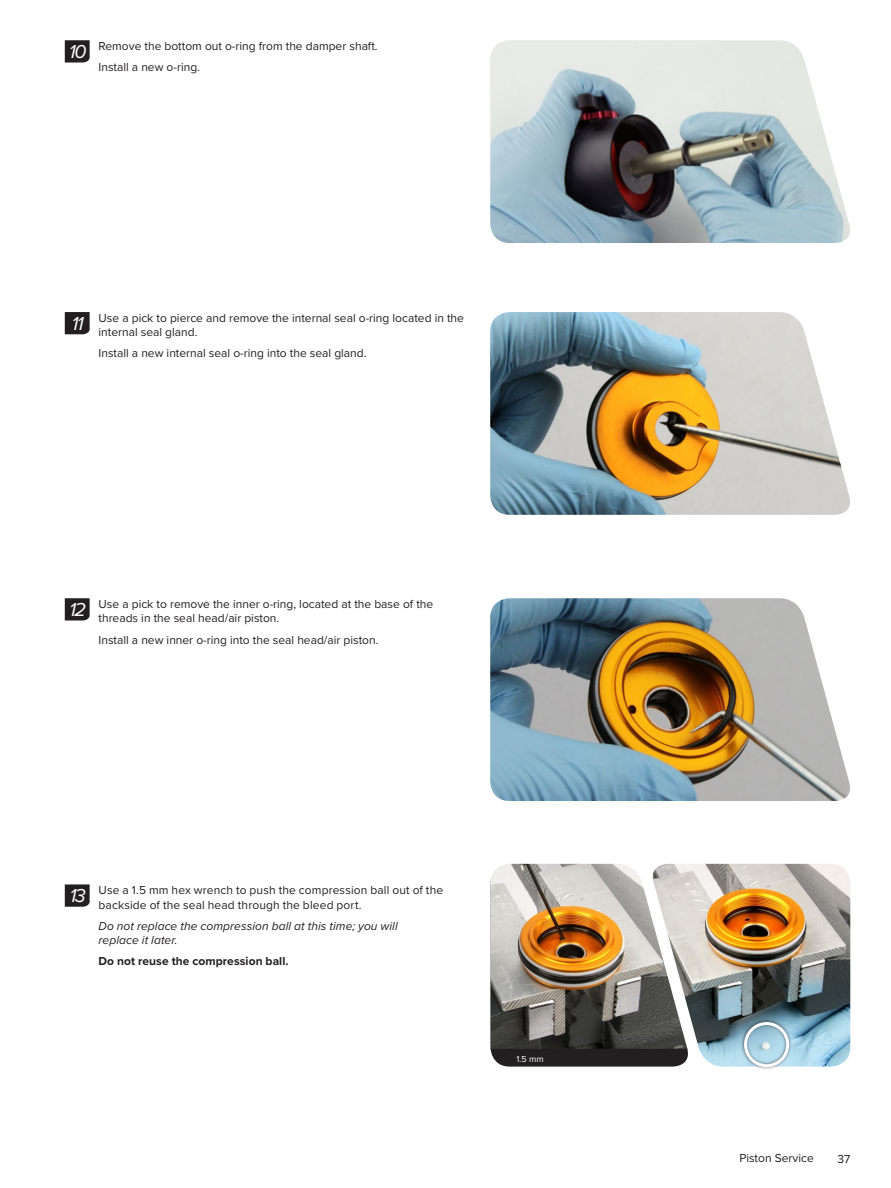
<style>
.page{position:relative;width:891px;height:1188px;background:#fff}
.page>*{position:absolute;margin:0;border:0;box-sizing:border-box;transform-origin:0 0}
.t1{font:italic 19.5px "Proxima Nova";letter-spacing:-.07em;color:#fff}
.Normal_Text{font:12px/14.4px "Proxima Nova";color:#231f20}
.Normal_Text-2{font:italic 12px/14.4px "Proxima Nova";letter-spacing:.01em;color:#231f20}
.Normal_Text-3{font:700 12px "Proxima Nova";letter-spacing:.005em;color:#231f20}
.Picture_Caption{font:9px "Proxima Nova";color:#fff}
</style>
<div class="page">
<img style="left:490px;top:40px;width:360px;height:203px">
<svg style="left:65px;top:40px;width:25px;height:23px"></svg>
<svg style="left:65px;top:312px;width:25px;height:22px"></svg>
<img style="left:490px;top:312px;width:360px;height:203px">
<svg style="left:65px;top:598px;width:25px;height:23px"></svg>
<img style="left:490px;top:598px;width:360px;height:203px">
<svg style="left:65px;top:884px;width:25px;height:23px"></svg>
<img style="left:490px;top:864px;width:159px;height:203px">
<img style="left:649px;top:864px;width:201px;height:203px">
<div style="left:741px;top:1019px;width:52px;height:52px;background:#231f20;opacity:.5"></div>
<div style="left:744px;top:1022px;width:45px;height:45px;border:3px solid #fff;border-radius:50%"></div>
<p class="t1" style="left:69px;top:40px;width:19px">10</p>
<p class="Normal_Text" style="left:99px;top:39px;width:281px">Remove the bottom out o-ring from the damper shaft.</p>
<p class="Normal_Text" style="left:99px;top:60px;width:103px">Install a new o-ring.</p>
<p class="t1" style="left:72px;top:312px;width:13px">11</p>
<p class="Normal_Text" style="left:99px;top:311px;width:367px">Use a pick to pierce and remove the internal seal o-ring located in the internal seal gland.</p>
<p class="Normal_Text" style="left:99px;top:346px;width:270px">Install a new internal seal o-ring into the seal gland.</p>
<p class="t1" style="left:70px;top:598px;width:18px">12</p>
<p class="Normal_Text" style="left:99px;top:597px;width:336px">Use a pick to remove the inner o-ring, located at the base of the threads in the seal head/air piston.</p>
<p class="Normal_Text" style="left:99px;top:633px;width:281px">Install a new inner o-ring into the seal head/air piston.</p>
<p class="t1" style="left:70px;top:884px;width:18px">13</p>
<p class="Normal_Text" style="left:99px;top:883px;width:346px">Use a 1.5 mm hex wrench to push the compression ball out of the backside of the seal head through the bleed port.</p>
<p class="Normal_Text-2" style="left:99px;top:919px;width:301px">Do not replace the compression ball at this time; you will replace it later.</p>
<p class="Normal_Text-3" style="left:99px;top:954px;width:192px">Do not reuse the compression ball.</p>
<p class="Picture_Caption" style="left:517px;top:1054px;width:29px">1.5 mm</p>
<p class="Normal_Text" style="left:739px;top:1151px;width:76px">Piston Service</p>
<p class="Normal_Text" style="left:838px;top:1152px;width:14px">37</p>
</div>
